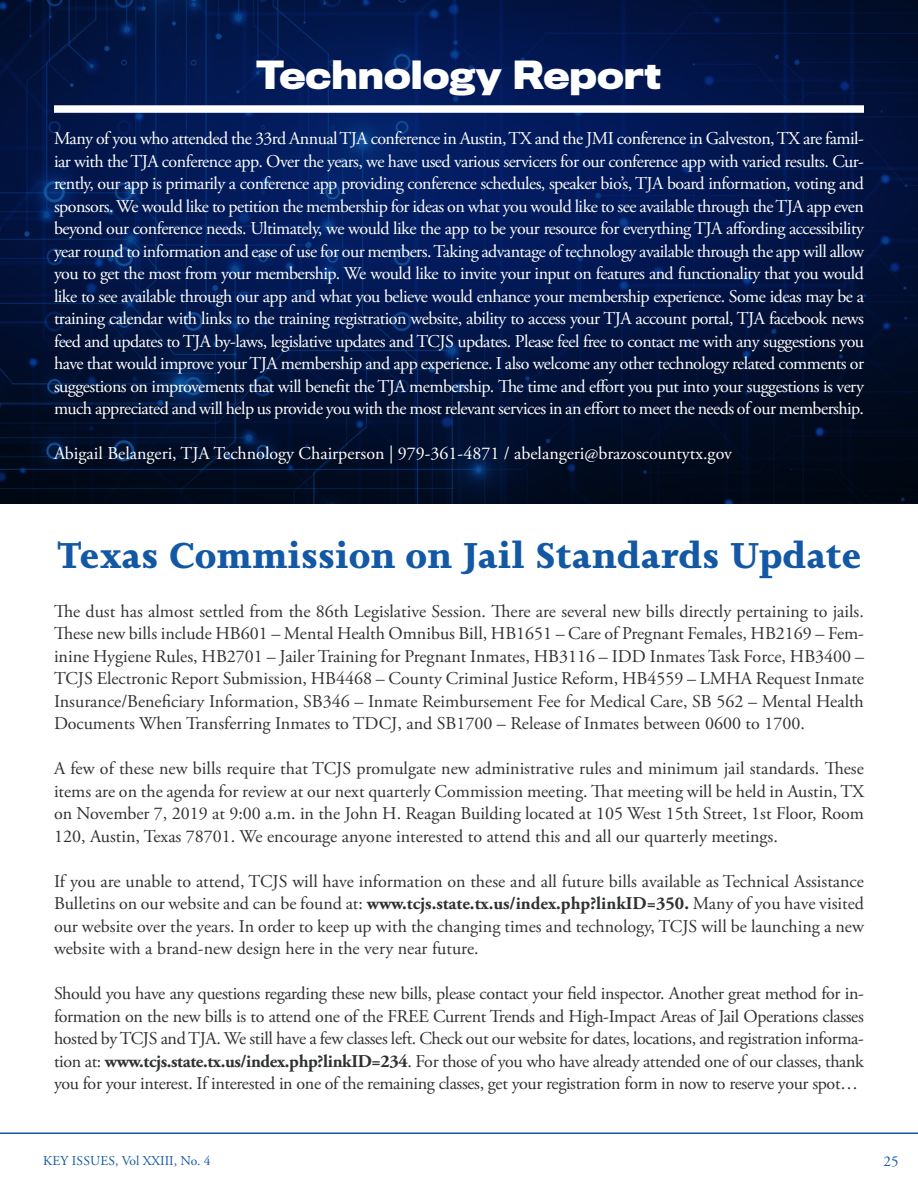
<style>
.page{position:relative;width:918px;height:1188px;background:#fff}
.page>*{position:absolute;margin:0;border:0;box-sizing:border-box;transform-origin:0 0}
.t1{font:800 37.5px "Joanna Nova";color:#1358a4}
.t2{font:700 36px "Titling Gothic FB Normal";color:#fff}
.t3{font:18px/22.5px "Adobe Garamond Pro";color:#303232;text-align:justify}
.t4{font:18px/22.5px "Adobe Garamond Pro";color:#fff;text-align:justify}
.t5{font:15px "Adobe Garamond Pro";color:#1358a4}
.t6{font:13.5px "Adobe Garamond Pro";color:#1358a4}
.s1{font-weight:700}
</style>
<div class="page">
<hr style="left:0;top:1132px;width:918px;height:2px;background:#1358a4">
<img style="left:0;top:0;width:918px;height:504px">
<div style="left:54px;top:105px;width:810px;height:8px;background:#fff"></div>
<h2 class="t2" style="left:257px;top:54px;width:406px">Technology Report</h2>
<p class="t4" style="left:54px;top:128px;width:812px">Many of you who attended the 33rd Annual TJA conference in Austin, TX and the JMI conference in Galveston, TX are famil&shy;iar with the TJA conference app. Over the years, we have used various servicers for our conference app with varied results. Cur&shy;rently, our app is primarily a conference app providing conference schedules, speaker bio’s, TJA board information, voting and sponsors. We would like to petition the membership for ideas on what you would like to see available through the TJA app even beyond our conference needs. Ultimately, we would like the app to be your resource for everything TJA affording accessibility year round to information and ease of use for our members. Taking advantage of technology available through the app will allow you to get the most from your membership. We would like to invite your input on features and functionality that you would like to see available through our app and what you believe would enhance your membership experience. Some ideas may be a training calendar with links to the training registration website, ability to access your TJA account portal, TJA facebook news feed and updates to TJA by-laws, legislative updates and TCJS updates. Please feel free to contact me with any suggestions you have that would improve your TJA membership and app experience. I also welcome any other technology related comments or suggestions on improvements that will benefit the TJA membership. The time and effort you put into your suggestions is very much appreciated and will help us provide you with the most relevant services in an effort to meet the needs of our membership.</p>
<p class="t4" style="left:54px;top:443px;width:679px">Abigail Belangeri, TJA Technology Chairperson | 979-361-4871 / abelangeri@brazoscountytx.gov</p>
<h1 class="t1" style="left:57px;top:531px;width:806px">Texas Commission on Jail Standards Update</h1>
<p class="t3" style="left:54px;top:600px;width:812px">The dust has almost settled from the 86th Legislative Session. There are several new bills directly pertaining to jails.<br>These new bills include HB601 – Mental Health Omnibus Bill, HB1651 – Care of Pregnant Females, HB2169 – Fem&shy;inine Hygiene Rules, HB2701 – Jailer Training for Pregnant Inmates, HB3116 – IDD Inmates Task Force, HB3400 – TCJS Electronic Report Submission, HB4468 – County Criminal Justice Reform, HB4559 – LMHA Request Inmate Insurance/Beneficiary Information, SB346 – Inmate Reimbursement Fee for Medical Care, SB 562 – Mental Health Documents When Transferring Inmates to TDCJ, and SB1700 – Release of Inmates between 0600 to 1700.</p>
<p class="t3" style="left:54px;top:758px;width:812px">A few of these new bills require that TCJS promulgate new administrative rules and minimum jail standards. These items are on the agenda for review at our next quarterly Commission meeting. That meeting will be held in Austin, TX on November 7, 2019 at 9:00 a.m. in the John H. Reagan Building located at 105 West 15th Street, 1st Floor, Room 120, Austin, Texas 78701. We encourage anyone interested to attend this and all our quarterly meetings.</p>
<p class="t3" style="left:54px;top:870px;width:811px">If you are unable to attend, TCJS will have information on these and all future bills available as Technical Assistance Bulletins on our website and can be found at: <span class="s1">www.tcjs.state.tx.us/index.php?linkID=350.</span> Many of you have visited our website over the years. In order to keep up with the changing times and technology, TCJS will be launching a new website with a brand-new design here in the very near future.</p>
<p class="t3" style="left:54px;top:983px;width:812px">Should you have any questions regarding these new bills, please contact your field inspector. Another great method for in&shy;formation on the new bills is to attend one of the FREE Current Trends and High-Impact Areas of Jail Operations classes hosted by TCJS and TJA. We still have a few classes left. Check out our website for dates, locations, and registration informa&shy;tion at: <span class="s1">www.tcjs.state.tx.us/index.php?linkID=234</span>. For those of you who have already attended one of our classes, thank you for your interest. If interested in one of the remaining classes, get your registration form in now to reserve your spot…</p>
<p class="t6" style="left:43px;top:1153px;width:169px">KEY ISSUES, Vol XXIII, No. 4</p>
<p class="t5" style="left:884px;top:1152px;width:16px">25</p>
</div>
